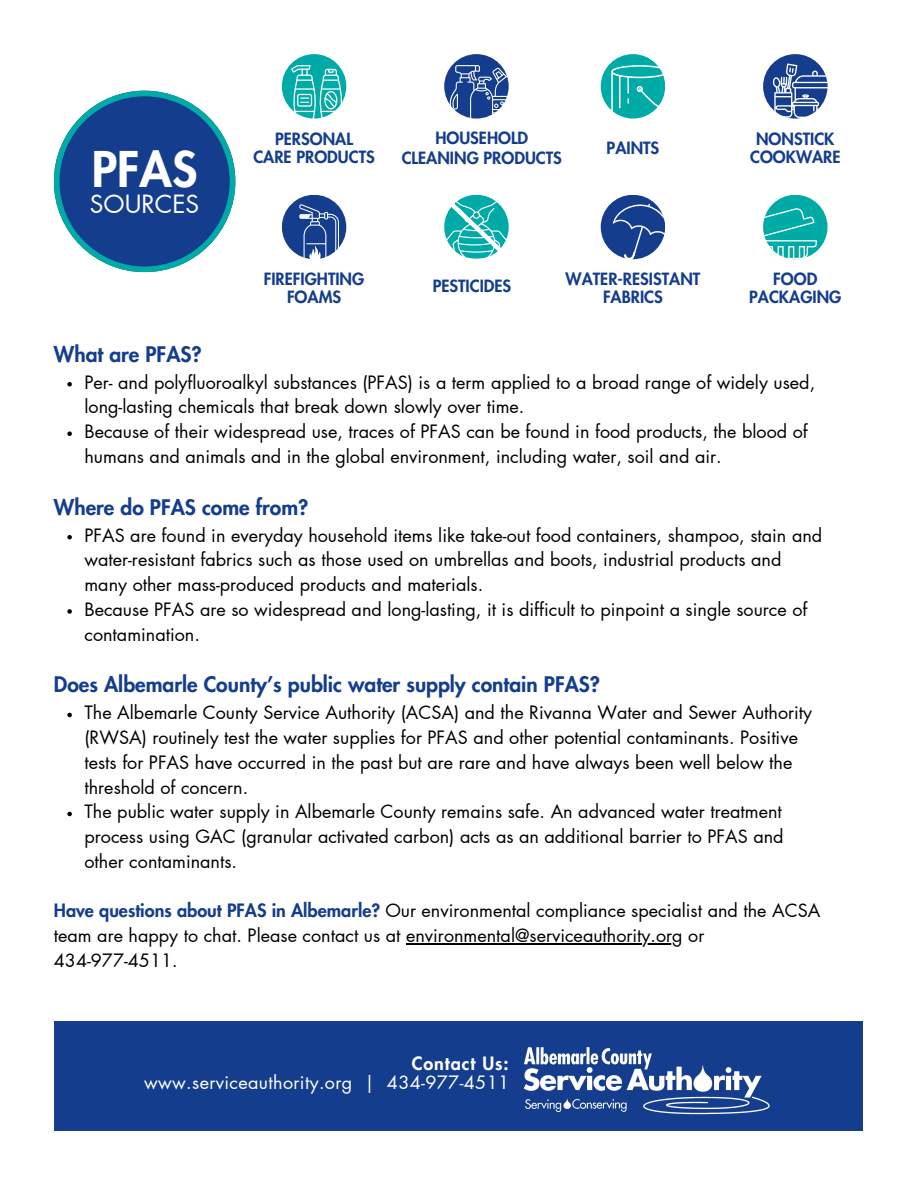
<style>
.page{position:relative;width:918px;height:1188px;background:#fff}
.page>*{position:absolute;margin:0;border:0;box-sizing:border-box;transform-origin:0 0}
.t1{font:800 48.15px "Futura LT Pro";color:#fff}
.t2{font:24.6px "Futura LT Pro";color:#fff}
.t3{font:800 21px "Futura LT Pro";color:#143d8d}
.t4{font:18px/24.8px "Futura LT Pro";color:#000}
.t5{font:18px "Futura LT Pro";letter-spacing:.02em;color:#fff}
.t6{font:800 18px "Futura LT Pro";letter-spacing:.05em;color:#fff}
.t7{font:800 16.5px/18px "Futura LT Pro";color:#143d8d;text-align:center}
.s1{font-weight:800;color:#143d8d}
</style>
<div class="page">
<svg style="left:67px;top:382px;width:5px;height:4px"></svg>
<svg style="left:67px;top:431px;width:5px;height:5px"></svg>
<svg style="left:67px;top:535px;width:5px;height:4px"></svg>
<svg style="left:67px;top:609px;width:5px;height:5px"></svg>
<svg style="left:67px;top:713px;width:5px;height:4px"></svg>
<svg style="left:67px;top:812px;width:5px;height:4px"></svg>
<hr style="left:406px;top:943px;width:277px;height:1px;background:#000">
<svg style="left:54px;top:91px;width:181px;height:181px"></svg>
<div style="left:444px;top:54px;width:65px;height:65px;background:#143d8d;border-radius:50%"></div>
<svg style="left:449px;top:65px;width:60px;height:54px"></svg>
<div style="left:282px;top:54px;width:64px;height:65px;background:#00aaa6;border-radius:50%"></div>
<svg style="left:291px;top:65px;width:52px;height:54px"></svg>
<div style="left:282px;top:195px;width:64px;height:64px;background:#143d8d;border-radius:50%"></div>
<div style="left:601px;top:195px;width:64px;height:64px;background:#143d8d;border-radius:50%"></div>
<div style="left:763px;top:195px;width:65px;height:64px;background:#00aaa6;border-radius:50%"></div>
<div style="left:601px;top:54px;width:64px;height:65px;background:#00aaa6;border-radius:50%"></div>
<div style="left:763px;top:54px;width:65px;height:65px;background:#143d8d;border-radius:50%"></div>
<svg style="left:773px;top:63px;width:55px;height:55px"></svg>
<svg style="left:612px;top:197px;width:53px;height:63px"></svg>
<svg style="left:763px;top:208px;width:53px;height:51px"></svg>
<svg style="left:444px;top:195px;width:65px;height:65px"></svg>
<svg style="left:299px;top:204px;width:40px;height:55px"></svg>
<svg style="left:611px;top:65px;width:54px;height:54px"></svg>
<div style="left:54px;top:1021px;width:809px;height:110px;background:#143d8d"></div>
<img style="left:523px;top:1047px;width:247px;height:68px">
<p class="t1" style="left:92px;top:148px;width:107px">PFAS</p>
<p class="t2" style="left:90px;top:192px;width:111px">SOURCES</p>
<p class="t7" style="left:275px;top:130px;width:79px">PERSONAL</p>
<p class="t7" style="left:253px;top:148px;width:123px">CARE PRODUCTS</p>
<p class="t7" style="left:435px;top:129px;width:94px">HOUSEHOLD</p>
<p class="t7" style="left:402px;top:149px;width:162px">CLEANING PRODUCTS</p>
<p class="t7" style="left:607px;top:139px;width:54px">PAINTS</p>
<p class="t7" style="left:756px;top:130px;width:80px">NONSTICK</p>
<p class="t7" style="left:750px;top:148px;width:92px">COOKWARE</p>
<p class="t7" style="left:264px;top:271px;width:102px">FIREFIGHTING</p>
<p class="t7" style="left:287px;top:289px;width:56px">FOAMS</p>
<p class="t7" style="left:433px;top:278px;width:80px">PESTICIDES</p>
<p class="t7" style="left:566px;top:271px;width:136px">WATER-RESISTANT<br>FABRICS</p>
<p class="t7" style="left:773px;top:271px;width:46px">FOOD</p>
<p class="t7" style="left:749px;top:289px;width:94px">PACKAGING</p>
<p class="t3" style="left:54px;top:344px;width:149px">What are PFAS?</p>
<p class="t4" style="left:84px;top:371px;width:732px">Per- and polyfluoroalkyl substances (PFAS) is a term applied to a broad range of widely used, long-lasting chemicals that break down slowly over time.</p>
<p class="t4" style="left:84px;top:420px;width:725px">Because of their widespread use, traces of PFAS can be found in food products, the blood of humans and animals and in the global environment, including water, soil and air.</p>
<p class="t3" style="left:54px;top:497px;width:256px">Where do PFAS come from?</p>
<p class="t4" style="left:84px;top:524px;width:739px">PFAS are found in everyday household items like take-out food containers, shampoo, stain and water-resistant fabrics such as those used on umbrellas and boots, industrial products and many other mass-produced products and materials.</p>
<p class="t4" style="left:84px;top:598px;width:725px">Because PFAS are so widespread and long-lasting, it is difficult to pinpoint a single source of contamination.</p>
<p class="t3" style="left:54px;top:675px;width:548px">Does Albemarle County’s public water supply contain PFAS?</p>
<p class="t4" style="left:84px;top:701px;width:729px">The Albemarle County Service Authority (ACSA) and the Rivanna Water and Sewer Authority (RWSA) routinely test the water supplies for PFAS and other potential contaminants. Positive tests for PFAS have occurred in the past but are rare and have always been well below the threshold of concern.</p>
<p class="t4" style="left:84px;top:800px;width:701px;text-align:justify">The public water supply in Albemarle County remains safe. An advanced water treatment process using GAC (granular activated carbon) acts as an additional barrier to PFAS and other contaminants.</p>
<p class="t4" style="left:54px;top:899px;width:768px"><span class="s1">Have questions about PFAS in Albemarle?</span> Our environmental compliance specialist and the ACSA team are happy to chat. Please contact us at environmental@serviceauthority.org or</p>
<p class="t4" style="left:54px;top:949px;width:125px">434-977-4511.</p>
<p class="t6" style="left:412px;top:1055px;width:98px">Contact Us:</p>
<p class="t5" style="left:144px;top:1074px;width:367px">www.serviceauthority.org | 434-977-4511</p>
</div>
